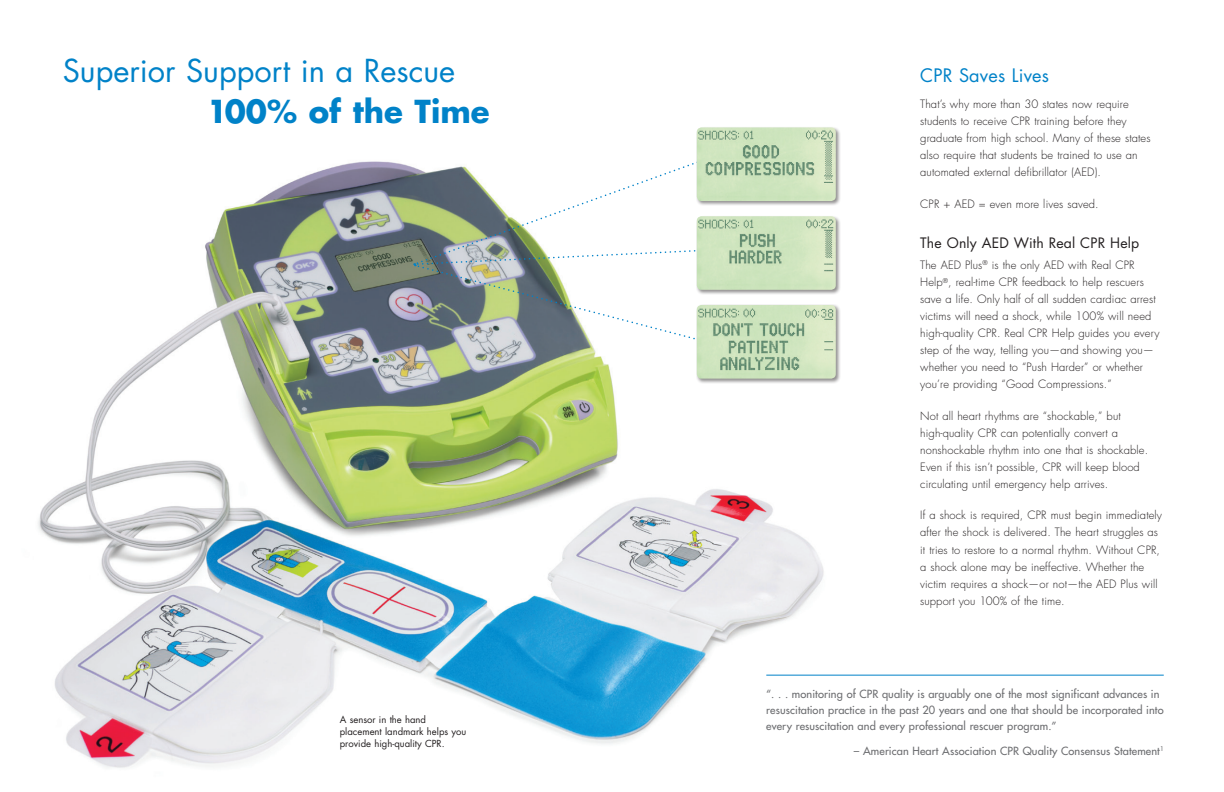
<style>
.page{position:relative;width:1224px;height:792px;background:#fff}
.page>*{position:absolute;margin:0;border:0;box-sizing:border-box;transform-origin:0 0}
.t1{font:30.8px "Futura Std";color:#0082c8}
.t2{font:700 30.8px "Futura Std";color:#0082c8}
.t3{font:18.1px "Futura Std";letter-spacing:.01em;color:#0082c8}
.t4{font:14px "Futura Std";letter-spacing:.01em;color:#231f20}
.Body{font:300 11.2px/17px "Futura Std";letter-spacing:.01em;color:#231f20}
.t5{font:500 11px/16px "Futura Std";letter-spacing:.01em;color:#6c6d70}
.t6{font:9.5px/12px "Futura Std";color:#231f20}
</style>
<div class="page">
<img style="left:38px;top:161px;width:832px;height:607px">
<svg style="left:414px;top:161px;width:294px;height:181px"></svg>
<div style="left:696px;top:304px;width:145px;height:80px;background:#231f20;opacity:.5"></div>
<img style="left:697px;top:305px;width:139px;height:74px">
<div style="left:696px;top:215px;width:145px;height:81px;background:#231f20;opacity:.5"></div>
<img style="left:697px;top:216px;width:139px;height:74px">
<div style="left:696px;top:126px;width:145px;height:81px;background:#231f20;opacity:.5"></div>
<img style="left:697px;top:127px;width:139px;height:74px">
<hr style="left:766px;top:675px;width:398px;height:1px;background:#0082c8">
<h1 class="t1" style="left:63px;top:51px;width:394px">Superior Support in a Rescue</h1>
<h1 class="t2" style="left:207px;top:91px;width:284px">100% of the Time</h1>
<p class="t6" style="left:340px;top:713px;width:128px">A sensor in the hand placement landmark helps you provide high-quality CPR.</p>
<h1 class="t3" style="left:920px;top:63px;width:130px">CPR Saves Lives</h1>
<p class="Body" style="left:920px;top:96px;width:232px">That’s why more than 30 states now require students to receive CPR training before they graduate from high school. Many of these states also require that students be trained to use an automated external defibrillator (AED).</p>
<p class="Body" style="left:920px;top:196px;width:180px">CPR + AED = even more lives saved.</p>
<h4 class="t4" style="left:920px;top:234px;width:220px">The Only AED With Real CPR Help</h4>
<p class="Body" style="left:920px;top:257px;width:241px">The AED Plus<sup>®</sup> is the only AED with Real CPR Help<sup>®</sup>, real-time CPR feedback to help rescuers save a life. Only half of all sudden cardiac arrest victims will need a shock, while 100% will need high-quality CPR. Real CPR Help guides you every step of the way, telling you—and showing you— whether you need to “Push Harder” or whether you’re providing “Good Compressions.”</p>
<p class="Body" style="left:920px;top:408px;width:229px">Not all heart rhythms are “shockable,” but high-quality CPR can potentially convert a nonshockable rhythm into one that is shockable.<br>Even if this isn’t possible, CPR will keep blood circulating until emergency help arrives.</p>
<p class="Body" style="left:920px;top:507px;width:243px">If a shock is required, CPR must begin immediately after the shock is delivered. The heart struggles as it tries to restore to a normal rhythm. Without CPR, a shock alone may be ineffective. Whether the victim requires a shock—or not—the AED Plus will support you 100% of the time.</p>
<p class="t5" style="left:766px;top:686px;width:399px">“. . . monitoring of CPR quality is arguably one of the most significant advances in resuscitation practice in the past 20 years and one that should be incorporated into every resuscitation and every professional rescuer program.”</p>
<p class="t5" style="left:854px;top:743px;width:311px">– American Heart Association CPR Quality Consensus Statement<sup>1</sup></p>
</div>
